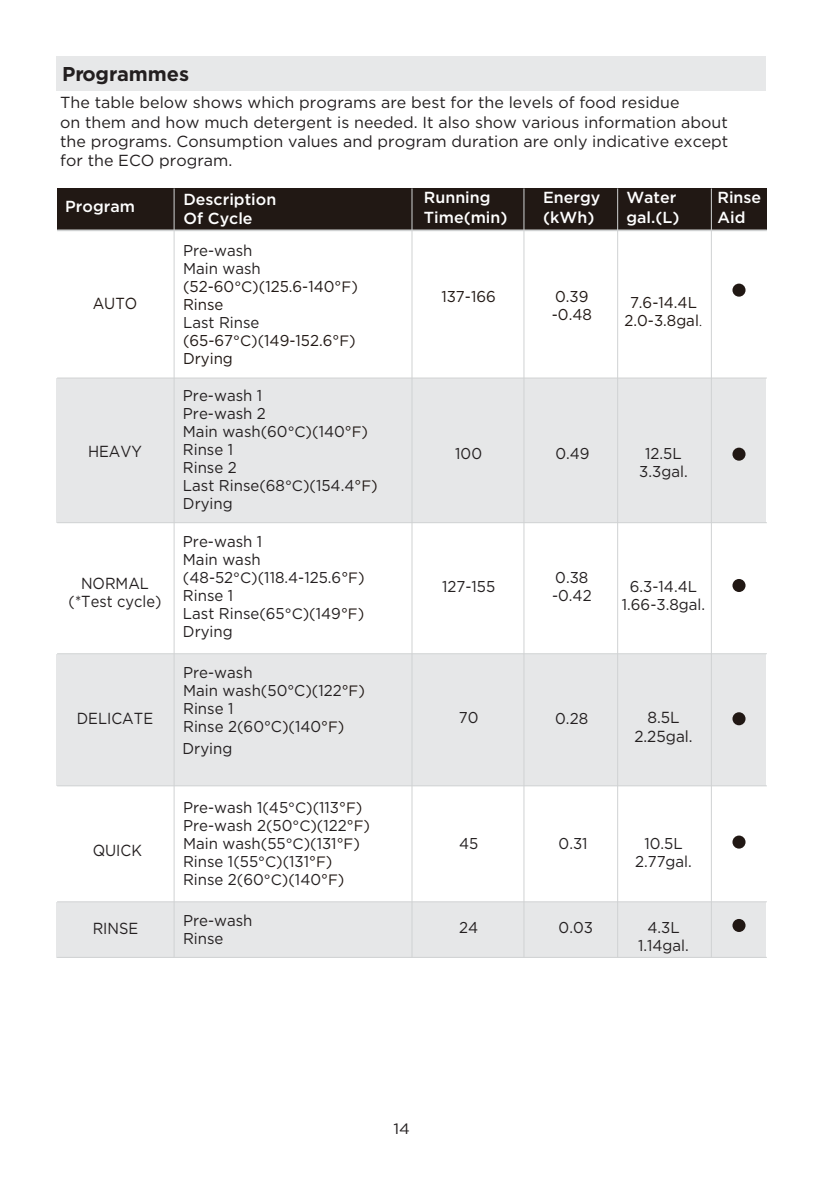
<style>
.page{position:relative;width:823px;height:1191px;background:#fff}
.page>*{position:absolute;margin:0;border:0;box-sizing:border-box;transform-origin:0 0}
.t1{font:700 20px "Gotham";color:#231f20}
.t2{font:16px/19.2px "Gotham";color:#231f20}
.t3{font:500 16px/19.2px "Gotham";color:#fff}
.t4{font:16px/17.6px "Gotham";color:#231f20;text-align:center;scale:.91 1}
.t5{font:16px/18.4px "Gotham";color:#231f20;text-align:center;scale:.96 1}
.t6{font:16px "Gotham";color:#211814;scale:.91 1}
.t7{font:15.6px/18px "Gotham";color:#231f20;scale:.96 1}
.t8{font:15.6px/18px "Gotham";color:#211814;scale:.96 1}
.t9{font:15.6px "Gotham";color:#231f20;scale:.96 1}
.t10{font:15px "Gotham";color:#231f20;scale:1.06 1}
.s1{color:#231f20}
.s2{font-size:15px}
.s3{font-family:"Adobe Song Std";font-weight:300}
.s4{color:#211814}
.s5{font-size:15px;color:#211814}
.s6{font-style:inherit}
</style>
<div class="page">
<div style="left:56px;top:902px;width:709px;height:55px;background:#e6e7e8"></div>
<hr style="left:57px;top:901px;width:709px;height:1px;background:#d0d2d3">
<hr style="left:57px;top:957px;width:709px;height:1px;background:#d0d2d3">
<div style="left:57px;top:57px;width:708px;height:34px;background:#e7e8e9"></div>
<div style="left:56px;top:378px;width:709px;height:145px;background:#e6e7e8"></div>
<div style="left:56px;top:654px;width:709px;height:132px;background:#e6e7e8"></div>
<div style="left:57px;top:188px;width:709px;height:42px;background:#211814"></div>
<hr style="left:57px;top:229px;width:709px;height:2px;background:#d0d2d3">
<hr style="left:523px;top:188px;width:1px;height:769px;background:#d0d2d3">
<hr style="left:617px;top:188px;width:1px;height:769px;background:#d0d2d3">
<hr style="left:710px;top:188px;width:1px;height:769px;background:#d0d2d3">
<hr style="left:174px;top:188px;width:1px;height:769px;background:#d0d2d3">
<hr style="left:411px;top:188px;width:1px;height:769px;background:#d0d2d3">
<hr style="left:57px;top:378px;width:709px;height:1px;background:#d0d2d3">
<hr style="left:57px;top:522px;width:709px;height:1px;background:#d0d2d3">
<hr style="left:57px;top:653px;width:709px;height:1px;background:#d0d2d3">
<hr style="left:57px;top:785px;width:709px;height:1px;background:#d0d2d3">
<div style="left:732px;top:284px;width:13px;height:13px;background:#211814;border-radius:50%"></div>
<div style="left:732px;top:447px;width:13px;height:14px;background:#211814;border-radius:50%"></div>
<div style="left:732px;top:579px;width:13px;height:13px;background:#211814;border-radius:50%"></div>
<div style="left:732px;top:712px;width:13px;height:13px;background:#211814;border-radius:50%"></div>
<div style="left:732px;top:835px;width:13px;height:13px;background:#211814;border-radius:50%"></div>
<div style="left:732px;top:919px;width:13px;height:13px;background:#211814;border-radius:50%"></div>
<p class="t1" style="left:62px;top:62px;width:128px">Programmes</p>
<p class="t2" style="left:60px;top:93px;width:669px">The table below shows which programs are best for the levels of food residue<br>on them and how much detergent is needed. It also show various information about the programs. Consumption values and program duration are only indicative except for the ECO program.</p>
<p class="t3" style="left:65px;top:196px;width:71px">Program</p>
<p class="t3" style="left:183px;top:189px;width:94px">Description<br>Of Cycle</p>
<p class="t3" style="left:423px;top:188px;width:85px">Running<br>Time(min)</p>
<p class="t3" style="left:543px;top:188px;width:59px">Energy (kWh)</p>
<p class="t3" style="left:626px;top:188px;width:55px">Water gal.(L)</p>
<p class="t3" style="left:717px;top:188px;width:45px">Rinse<br>Aid</p>
<p class="t6" style="left:93px;top:294px;width:51px">AUTO</p>
<p class="t8" style="left:183px;top:241px;width:183px"><span class="s1">Pre-wash<br>Main wash </span>(52-60<span class="s2">°C</span>)(125.6-140°<span class="s2">F</span>)<br>Rinse</p>
<p class="t8" style="left:183px;top:313px;width:181px"><span class="s1">Last Rinse </span>(65-67<span class="s2">°C</span>)<span class="s1">(</span>149-152.6°<span class="s2">F</span>)<br>Drying</p>
<p class="t8" style="left:441px;top:287px;width:58px">137-166</p>
<p class="t8" style="left:551px;top:287px;width:43px">0.39 -0.48</p>
<p class="t8" style="left:624px;top:293px;width:83px;text-align:center">7.6-14.4L<br>2.0-3.8gal<span class="s3">.</span></p>
<p class="t4" style="left:88px;top:442px;width:61px">HEAVY</p>
<p class="t7" style="left:183px;top:386px;width:204px">Pre-wash 1<br>Pre-wash 2<br>Main wash(60<span class="s2">°C</span><span class="s4">)</span>(140<span class="s4">°</span><span class="s5">F</span><span class="s4">)<br></span>Rinse 1<br>Rinse 2<br>Last Rinse(68<span class="s2">°C</span><span class="s4">)</span>(154.4<span class="s4">°</span><span class="s5">F</span><span class="s4">)<br></span>Drying</p>
<p class="t7" style="left:455px;top:444px;width:29px">100</p>
<p class="t7" style="left:555px;top:444px;width:37px">0.49</p>
<p class="t7" style="left:639px;top:444px;width:52px;text-align:center">12.5L<br>3.3gal.</p>
<p class="t4" style="left:69px;top:574px;width:103px">NORMAL (*Test cycle)</p>
<p class="t7" style="left:183px;top:532px;width:191px">Pre-wash 1<br>Main wash (48-52<span class="s2">°C</span>)(118.4-125.6<span class="s4">°</span><span class="s5">F</span><span class="s4">)<br></span>Rinse 1<br>Last Rinse(65<span class="s2">°C</span><span class="s4">)</span>(149<span class="s4">°</span><span class="s5">F</span><span class="s4">)<br></span>Drying</p>
<p class="t7" style="left:442px;top:577px;width:57px">127-155</p>
<p class="t7" style="left:551px;top:568px;width:43px">0.38 -0.42</p>
<p class="t7" style="left:621px;top:577px;width:88px;text-align:center">6.3-14.4L<br>1.66-3.8gal.</p>
<p class="t4" style="left:77px;top:709px;width:85px">DELICATE</p>
<p class="t7" style="left:183px;top:663px;width:191px">Pre-wash<br>Main wash(50°C<span class="s4">)</span>(122<span class="s4">°</span><span class="s5">F</span><span class="s4">)<br></span>Rinse 1<br>Rinse 2(<span class="s6">6</span>0°C<span class="s4">)</span>(<span class="s6">140</span><span class="s4">°</span><span class="s5">F</span><span class="s4">)</span></p>
<p class="t7" style="left:182px;top:739px;width:53px">Drying</p>
<p class="t9" style="left:458px;top:709px;width:22px">70</p>
<p class="t7" style="left:555px;top:709px;width:36px">0.<span class="s6">28</span></p>
<p class="t5" style="left:634px;top:708px;width:62px">8.5L<br>2.25gal.</p>
<p class="t4" style="left:93px;top:841px;width:56px">QUICK</p>
<p class="t4" style="left:93px;top:919px;width:52px">RINSE</p>
<p class="t7" style="left:183px;top:798px;width:196px">Pre-wash 1(45<span class="s2">°C</span><span class="s4">)</span>(113<span class="s4">°</span><span class="s5">F</span><span class="s4">)<br></span>Pre-wash 2(50<span class="s2">°C</span><span class="s4">)</span>(122<span class="s4">°</span><span class="s5">F</span><span class="s4">)<br></span>Main wash(55<span class="s2">°C</span><span class="s4">)</span>(131<span class="s4">°</span><span class="s5">F</span><span class="s4">)<br></span>Rinse 1(55<span class="s2">°C</span><span class="s4">)</span>(131<span class="s4">°</span><span class="s5">F</span><span class="s4">)<br></span>Rinse 2(60<span class="s2">°C</span><span class="s4">)</span>(140<span class="s4">°</span><span class="s5">F</span><span class="s4">)</span></p>
<p class="t7" style="left:183px;top:911px;width:74px">Pre-wash<br>Rinse</p>
<p class="t7" style="left:458px;top:834px;width:22px">45</p>
<p class="t7" style="left:558px;top:834px;width:32px">0.31</p>
<p class="t7" style="left:634px;top:834px;width:61px;text-align:center">10.5L<br>2.77gal.</p>
<p class="t7" style="left:459px;top:917px;width:21px">24</p>
<p class="t7" style="left:558px;top:917px;width:37px">0.03</p>
<p class="t7" style="left:637px;top:917px;width:54px;text-align:center">4.3L<br>1.14gal.</p>
<p class="t10" style="left:393px;top:1120px;width:17px">14</p>
</div>
